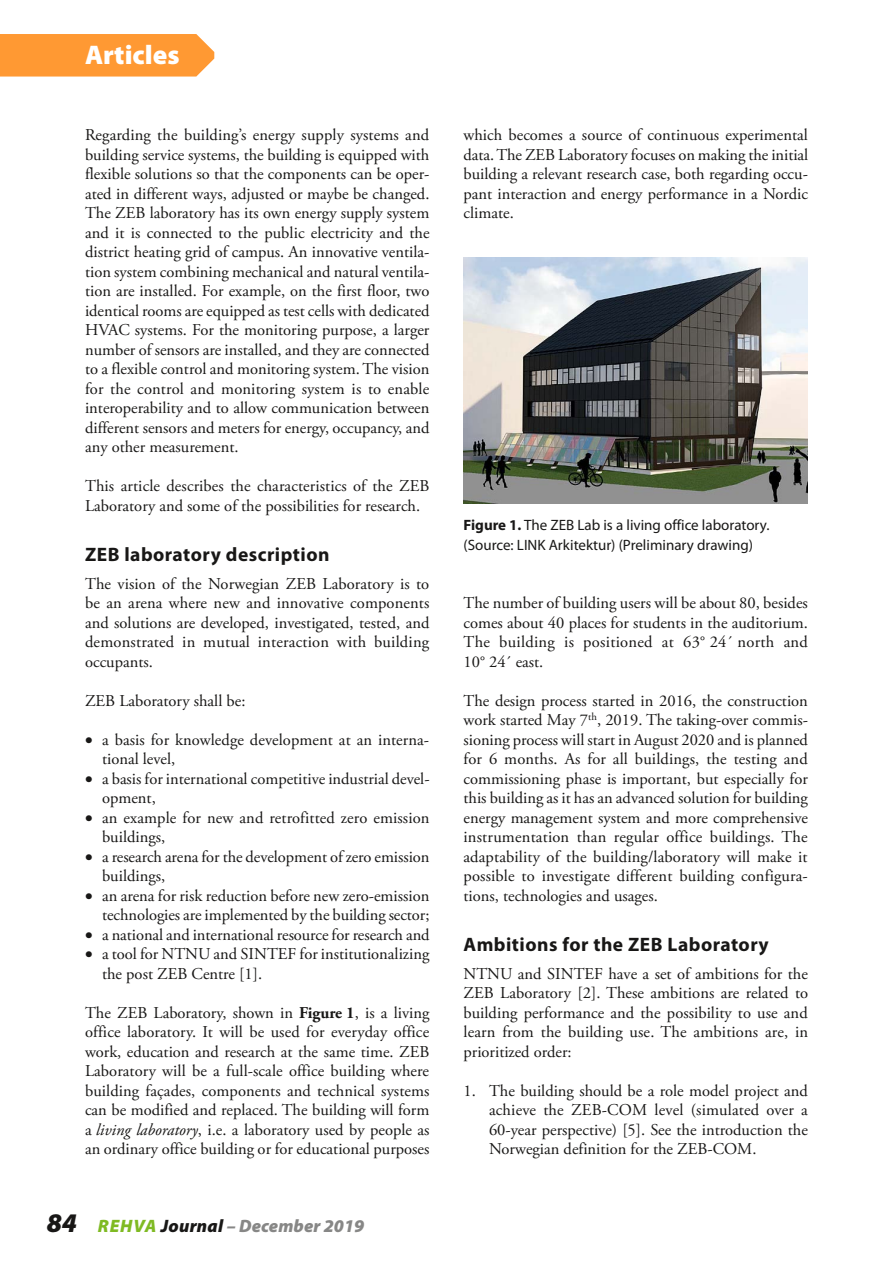
<style>
.page{position:relative;width:893px;height:1263px;background:#fff}
.page>*{position:absolute;margin:0;border:0;box-sizing:border-box;transform-origin:0 0}
.t1{font:900 27px "Myriad Pro";color:#fff}
.t2{font:700 19.5px "Myriad Pro";letter-spacing:.025em;color:#181716}
.t3{font:italic 900 18px "Myriad Pro";letter-spacing:.005em;color:#878786}
.t4{font:16.5px/19.5px "Adobe Garamond Pro";color:#181716;text-align:justify}
.t5{font:15px/19.5px "Myriad Pro";color:#181716}
.s1{font-weight:700}
.s2{font-style:italic}
.s3{font-size:27px;color:#181716}
.s4{color:#7fba23}
.s5{color:#181716}
</style>
<div class="page">
<img style="left:463px;top:257px;width:345px;height:247px">
<div style="left:0;top:34px;width:214px;height:43px;background:#f93"></div>
<h1 class="t1" style="left:85px;top:37px;width:96px">Articles</h1>
<p class="t4" style="left:85px;top:126px;width:346px">Regarding the building’s energy supply systems and building service systems, the building is equipped with flexible solutions so that the components can be oper&shy;ated in different ways, adjusted or maybe be changed.<br>The ZEB laboratory has its own energy supply system and it is connected to the public electricity and the district heating grid of campus. An innovative ventila&shy;tion system combining mechanical and natural ventila&shy;tion are installed. For example, on the first floor, two identical rooms are equipped as test cells with dedicated HVAC systems. For the monitoring purpose, a larger number of sensors are installed, and they are connected to a flexible control and monitoring system. The vision for the control and monitoring system is to enable interoperability and to allow communication between different sensors and meters for energy, occupancy, and any other measurement.</p>
<p class="t4" style="left:85px;top:477px;width:346px">This article describes the characteristics of the ZEB<br>Laboratory and some of the possibilities for research.</p>
<p class="t2" style="left:85px;top:541px;width:246px">ZEB laboratory description</p>
<p class="t4" style="left:85px;top:574px;width:346px">The vision of the Norwegian ZEB Laboratory is to be an arena where new and innovative components and solutions are developed, investigated, tested, and demonstrated in mutual interaction with building occupants.</p>
<p class="t4" style="left:85px;top:691px;width:162px">ZEB Laboratory shall be:</p>
<p class="t4" style="left:102px;top:730px;width:329px;text-indent:-17px">• a basis for knowledge development at an interna&shy;tional level,</p>
<p class="t4" style="left:102px;top:769px;width:329px;text-indent:-17px">• a basis for international competitive industrial devel&shy;opment,</p>
<p class="t4" style="left:102px;top:808px;width:329px;text-indent:-17px">• an example for new and retrofitted zero emission buildings,</p>
<p class="t4" style="left:102px;top:847px;width:329px;text-indent:-17px">• a research arena for the development of zero emission buildings,</p>
<p class="t4" style="left:85px;top:886px;width:346px;text-align:right">• an arena for risk reduction before new zero-emission technologies are implemented by the building sector;</p>
<p class="t4" style="left:85px;top:925px;width:346px">• a national and international resource for research and</p>
<p class="t4" style="left:102px;top:945px;width:329px;text-indent:-17px">• a tool for NTNU and SINTEF for institutionalizing the post ZEB Centre [1].</p>
<p class="t4" style="left:85px;top:1003px;width:346px">The ZEB Laboratory, shown in <span class="s1">Figure 1</span>, is a living office laboratory. It will be used for everyday office work, education and research at the same time. ZEB Laboratory will be a full-scale office building where building façades, components and technical systems can be modified and replaced. The building will form a <span class="s2">living laboratory</span>, i.e. a laboratory used by people as an ordinary office building or for educational purposes</p>
<p class="t3" style="left:47px;top:1214px;width:319px"><span class="s3">84</span> <span class="s4">REHVA</span> <span class="s5">Journal</span> – December 2019</p>
<p class="t4" style="left:463px;top:126px;width:346px">which becomes a source of continuous experimental data. The ZEB Laboratory focuses on making the initial building a relevant research case, both regarding occu&shy;pant interaction and energy performance in a Nordic climate.</p>
<p class="t5" style="left:463px;top:515px;width:307px"><span class="s1">Figure 1.</span> The ZEB Lab is a living office laboratory. (Source: LINK Arkitektur) (Preliminary drawing)</p>
<p class="t4" style="left:463px;top:594px;width:346px">The number of building users will be about 80, besides comes about 40 places for students in the auditorium.<br>The building is positioned at 63° 24´ north and 10° 24´ east.</p>
<p class="t4" style="left:463px;top:691px;width:346px">The design process started in 2016, the construction work started May 7<sup>th</sup>, 2019. The taking-over commis&shy;sioning process will start in August 2020 and is planned for 6 months. As for all buildings, the testing and commissioning phase is important, but especially for this building as it has an advanced solution for building energy management system and more comprehensive instrumentation than regular office buildings. The adaptability of the building/laboratory will make it possible to investigate different building configura&shy;tions, technologies and usages.</p>
<p class="t2" style="left:463px;top:931px;width:307px">Ambitions for the ZEB Laboratory</p>
<p class="t4" style="left:463px;top:964px;width:346px">NTNU and SINTEF have a set of ambitions for the ZEB Laboratory [2]. These ambitions are related to building performance and the possibility to use and learn from the building use. The ambitions are, in prioritized order:</p>
<p class="t4" style="left:489px;top:1081px;width:320px;text-indent:-26px">1. The building should be a role model project and achieve the ZEB-COM level (simulated over a 60-year perspective) [5]. See the introduction the Norwegian definition for the ZEB-COM.</p>
</div>
